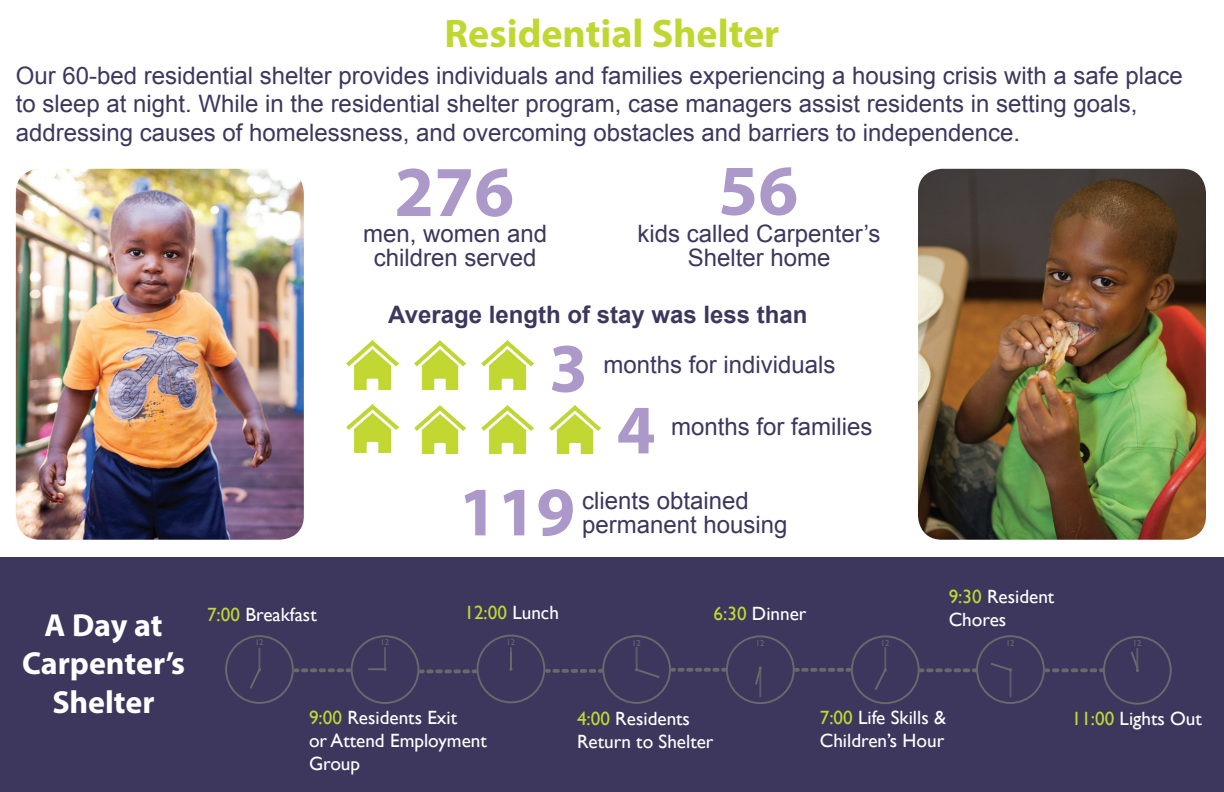
<style>
.page{position:relative;width:1224px;height:792px;background:#fff}
.page>*{position:absolute;margin:0;border:0;box-sizing:border-box;transform-origin:0 0}
.t1{font:700 72px "Myriad Pro";color:#ac99c9}
.t2{font:700 70px "Myriad Pro";color:#ac99c9}
.t3{font:700 40px "Myriad Pro";color:#c1d731}
.t4{font:700 32px/38.4px "Myriad Pro";color:#fff;text-align:center}
.t5{font:24px/28.8px "Arial";color:#3d375d;text-align:center}
.t6{font:700 24px "Arial";color:#3d375d}
.t7{font:19.2px/23px "Gill Sans";color:#fff}
.t8{font:19.2px "Gill Sans";color:#c1d732}
.t9{font:8.6px "Gill Sans";color:#6b686d}
.s1{color:#c1d731}
.s2{color:#fff}
.s3{color:#c1d732}
</style>
<div class="page">
<div style="left:0;top:557px;width:1224px;height:235px;background:#3d375d"></div>
<svg style="left:296px;top:668px;width:53px;height:4px"></svg>
<div style="left:225px;top:635px;width:69px;height:69px;border:2px solid #6b686d;border-radius:50%"></div>
<div style="left:1103px;top:636px;width:69px;height:69px;border:2px solid #6b686d;border-radius:50%"></div>
<hr style="left:1136px;top:648px;width:2px;height:23px;background:#6b686d">
<svg style="left:250px;top:648px;width:11px;height:41px"></svg>
<svg style="left:1131px;top:650px;width:8px;height:22px"></svg>
<div style="left:976px;top:635px;width:69px;height:69px;border:2px solid #6b686d;border-radius:50%"></div>
<svg style="left:989px;top:663px;width:23px;height:34px"></svg>
<div style="left:477px;top:635px;width:68px;height:68px;border:2px solid #6b686d;border-radius:50%"></div>
<hr style="left:510px;top:647px;width:2px;height:22px;background:#6b686d">
<div style="left:726px;top:635px;width:69px;height:69px;border:2px solid #6b686d;border-radius:50%"></div>
<hr style="left:759px;top:668px;width:2px;height:29px;background:#6b686d">
<svg style="left:755px;top:666px;width:7px;height:21px"></svg>
<div style="left:602px;top:635px;width:69px;height:69px;border:2px solid #6b686d;border-radius:50%"></div>
<hr style="left:636px;top:647px;width:2px;height:24px;background:#6b686d">
<svg style="left:635px;top:667px;width:25px;height:11px"></svg>
<div style="left:851px;top:635px;width:69px;height:69px;border:2px solid #6b686d;border-radius:50%"></div>
<hr style="left:884px;top:647px;width:2px;height:24px;background:#6b686d">
<svg style="left:875px;top:667px;width:12px;height:23px"></svg>
<div style="left:351px;top:635px;width:68px;height:69px;border:2px solid #6b686d;border-radius:50%"></div>
<hr style="left:384px;top:647px;width:2px;height:23px;background:#6b686d">
<svg style="left:368px;top:668px;width:19px;height:3px"></svg>
<svg style="left:421px;top:669px;width:54px;height:4px"></svg>
<svg style="left:547px;top:669px;width:55px;height:4px"></svg>
<svg style="left:672px;top:668px;width:53px;height:4px"></svg>
<svg style="left:796px;top:668px;width:53px;height:4px"></svg>
<svg style="left:1054px;top:668px;width:49px;height:4px"></svg>
<svg style="left:921px;top:668px;width:55px;height:4px"></svg>
<img style="left:16px;top:169px;width:288px;height:371px">
<img style="left:347px;top:341px;width:51px;height:48px">
<img style="left:414px;top:341px;width:52px;height:48px">
<img style="left:482px;top:341px;width:51px;height:48px">
<img style="left:414px;top:405px;width:52px;height:49px">
<img style="left:482px;top:405px;width:51px;height:49px">
<img style="left:549px;top:405px;width:52px;height:49px">
<img style="left:918px;top:169px;width:288px;height:371px">
<img style="left:347px;top:404px;width:51px;height:49px">
<h3 class="t3" style="left:445px;top:8px;width:336px">Residential Shelter</h3>
<p class="t5" style="left:16px;top:61px;width:1169px;text-align:left">Our 60-bed residential shelter provides individuals and families experiencing a housing crisis with a safe place to sleep at night. While in the residential shelter program, case managers assist residents in setting goals, addressing causes of homelessness, and overcoming obstacles and barriers to independence.</p>
<h1 class="t1" style="left:394px;top:145px;width:121px">276</h1>
<p class="t5" style="left:363px;top:222px;width:186px;line-height:24px">men, women and children served</p>
<p class="t6" style="left:388px;top:298px;width:421px">Average length of stay was less than</p>
<h2 class="t2" style="left:549px;top:323px;width:40px">3</h2>
<p class="t5" style="left:603px;top:350px;width:234px">months for individuals</p>
<p class="t5" style="left:671px;top:412px;width:203px">months for families</p>
<h1 class="t1" style="left:718px;top:144px;width:81px">56</h1>
<p class="t5" style="left:637px;top:222px;width:245px;line-height:24px">kids called Carpenter’s<br>Shelter home</p>
<h2 class="t2" style="left:617px;top:384px;width:40px">4</h2>
<h3 class="t4" style="left:22px;top:605px;width:164px">A Day at<br>Carpenter’s<br>Shelter</h3>
<p class="t7" style="left:207px;top:603px;width:111px"><span class="s1">7:00</span> Breakfast</p>
<p class="t9" style="left:255px;top:637px;width:10px">12</p>
<p class="t9" style="left:381px;top:637px;width:10px">12</p>
<h2 class="t2" style="left:459px;top:466px;width:118px">119</h2>
<p class="t5" style="left:582px;top:486px;width:168px">clients obtained</p>
<p class="t5" style="left:582px;top:510px;width:207px">permanent housing</p>
<p class="t8" style="left:464px;top:601px;width:96px">12:00 <span class="s2">Lunch</span></p>
<p class="t9" style="left:506px;top:637px;width:10px">12</p>
<p class="t9" style="left:632px;top:638px;width:10px">12</p>
<p class="t7" style="left:714px;top:603px;width:94px"><span class="s3">6:30</span> Dinner</p>
<p class="t9" style="left:756px;top:638px;width:10px">12</p>
<p class="t9" style="left:881px;top:638px;width:10px">12</p>
<p class="t7" style="left:949px;top:585px;width:107px"><span class="s3">9:30</span> Resident<br>Chores</p>
<p class="t9" style="left:1006px;top:638px;width:10px">12</p>
<p class="t9" style="left:1133px;top:639px;width:10px">12</p>
<p class="t7" style="left:309px;top:706px;width:179px"><span class="s1">9:00</span> Residents Exit<br>or Attend Employment<br>Group</p>
<p class="t7" style="left:577px;top:707px;width:138px"><span class="s3">4:00</span> Residents<br>Return to Shelter</p>
<p class="t7" style="left:820px;top:706px;width:128px"><span class="s3">7:00</span> Life Skills &amp;<br>Children’s Hour</p>
<p class="t7" style="left:1072px;top:707px;width:132px"><span class="s3">11:00</span> Lights Out</p>
</div>
